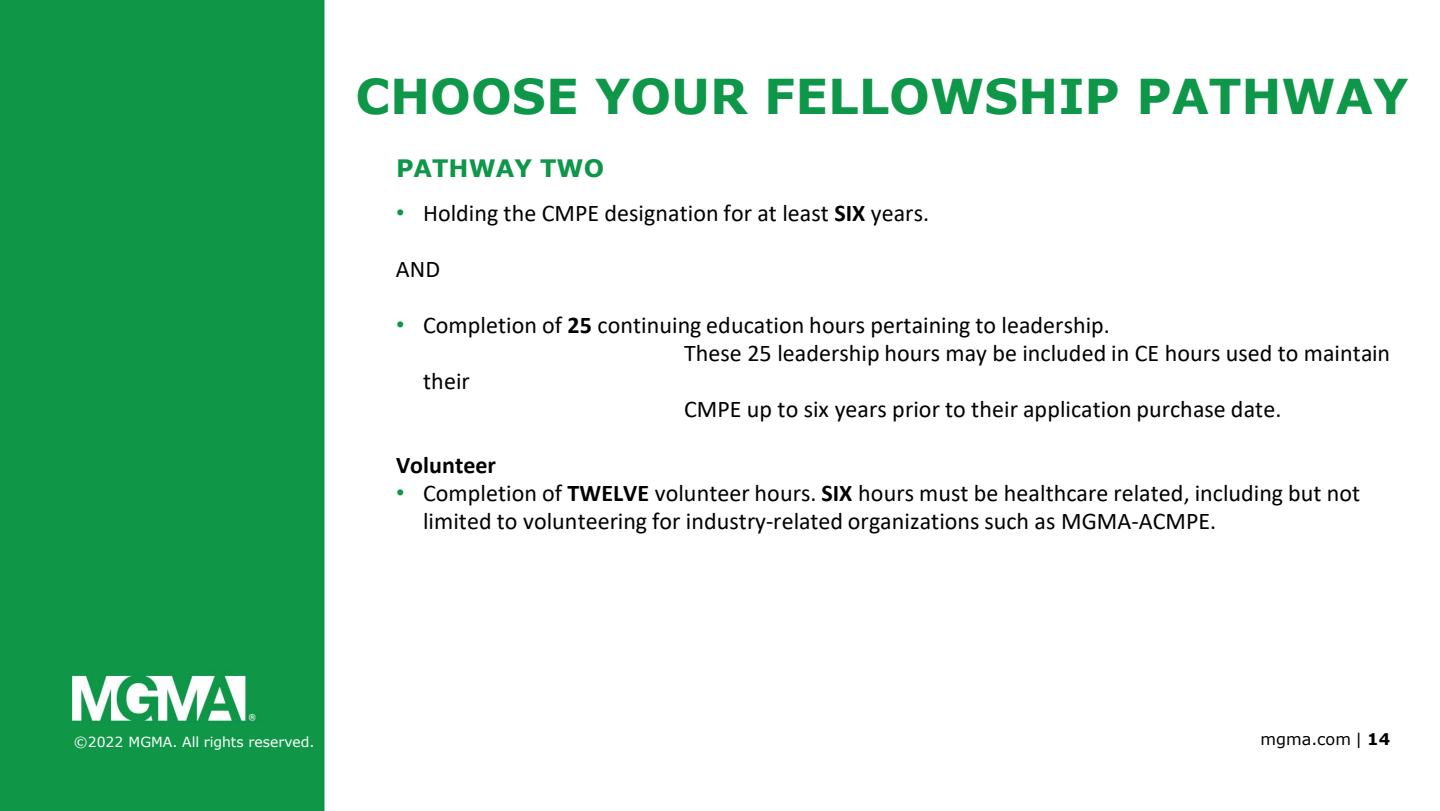
<style>
.page{position:relative;width:1440px;height:811px;background:#fff}
.page>*{position:absolute;margin:0;border:0;box-sizing:border-box;transform-origin:0 0}
.t1{font:700 48px "Verdana";color:#0e9649}
.t2{font:24px/28px "Calibri";color:#000}
.t3{font:700 24px "Verdana";color:#0e9649}
.t4{font:700 24px "Calibri";color:#000}
.t5{font:16px "Verdana";color:#000}
.t6{font:14px "Verdana";color:#fff}
.s1{font-family:"Arial";color:#0e9649}
.s2{font-weight:700}
</style>
<div class="page">
<div style="left:0;top:0;width:325px;height:811px;background:#0f9647"></div>
<h1 class="t1" style="left:355px;top:63px;width:1054px">CHOOSE YOUR FELLOWSHIP PATHWAY</h1>
<p class="t3" style="left:396px;top:151px;width:210px">PATHWAY TWO</p>
<p class="t2" style="left:396px;top:199px;width:535px"><span class="s1">•</span> Holding the CMPE designation for at least <span class="s2">SIX</span> years.</p>
<p class="t2" style="left:396px;top:255px;width:46px">AND</p>
<p class="t2" style="left:396px;top:311px;width:716px"><span class="s1">•</span> Completion of <span class="s2">25</span> continuing education hours pertaining to leadership.</p>
<p class="t2" style="left:684px;top:339px;width:708px">These 25 leadership hours may be included in CE hours used to maintain</p>
<p class="t2" style="left:423px;top:367px;width:48px">their</p>
<p class="t2" style="left:684px;top:395px;width:599px">CMPE up to six years prior to their application purchase date.</p>
<p class="t4" style="left:396px;top:448px;width:101px">Volunteer</p>
<p class="t2" style="left:423px;top:479px;width:939px;text-indent:-27px"><span class="s1">•</span> Completion of <span class="s2">TWELVE</span> volunteer hours. <span class="s2">SIX</span> hours must be healthcare related, including but not limited to volunteering for industry-related organizations such as MGMA-ACMPE.</p>
<p class="t6" style="left:74px;top:732px;width:242px">©2022 MGMA. All rights reserved.</p>
<p class="t5" style="left:1260px;top:729px;width:131px">mgma.com | <span class="s2">14</span></p>
</div>
